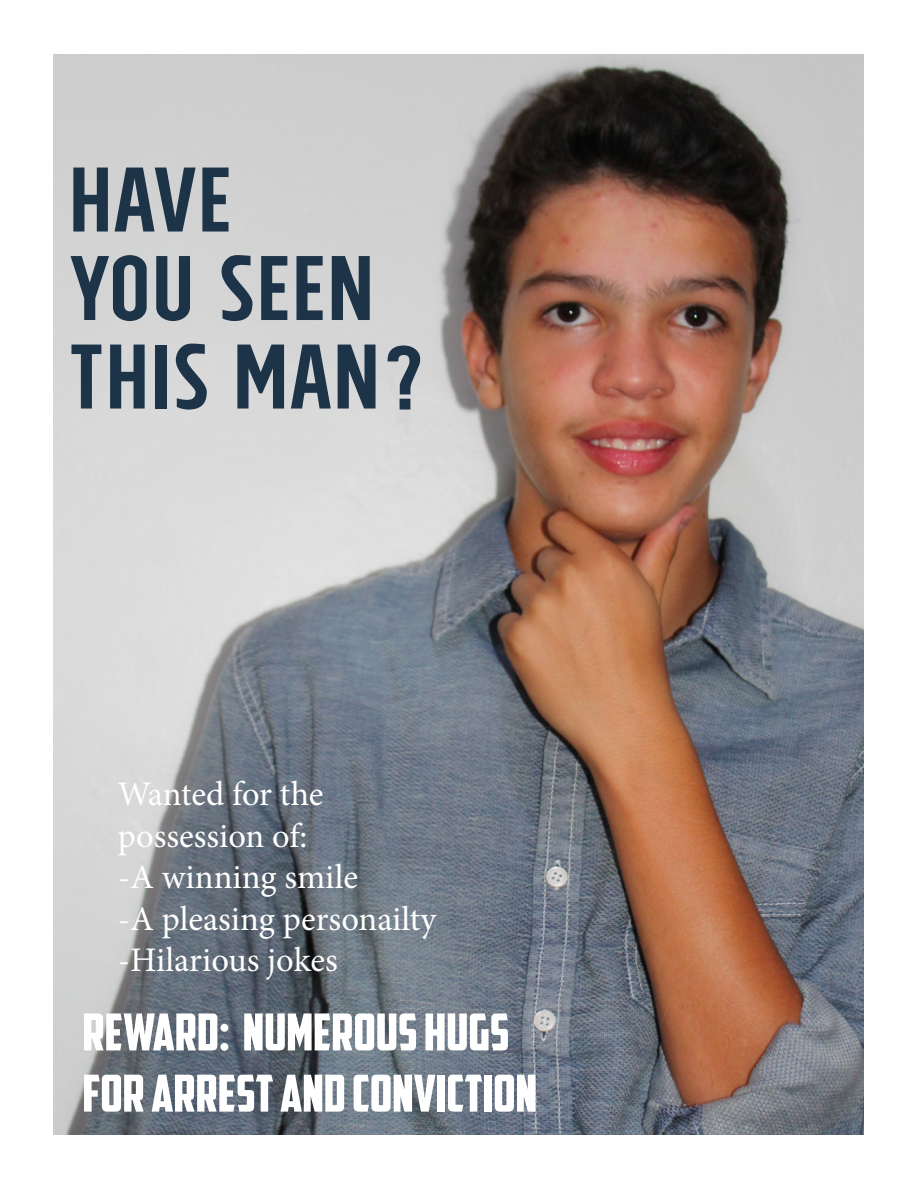
<style>
.page{position:relative;width:918px;height:1188px;background:#fff}
.page>*{position:absolute;margin:0;border:0;box-sizing:border-box;transform-origin:0 0}
.t1{font:103.5px "Tolyer Regularno.3";color:#1c3348}
.t2{font:51px/61.2px "American Captain";color:#fff}
.t3{font:34.5px "Minion Pro";color:#fff}
.s1{font-size:100.5px}
</style>
<div class="page">
<img style="left:54px;top:54px;width:810px;height:1080px">
<p class="t1" style="left:68px;top:137px;width:166px">HAVE</p>
<p class="t1" style="left:68px;top:226px;width:308px">YOU SEEN</p>
<p class="t1" style="left:68px;top:314px;width:360px">THIS MAN<span class="s1">?</span></p>
<p class="t3" style="left:118px;top:771px;width:207px">Wanted for the</p>
<p class="t3" style="left:118px;top:813px;width:191px">possession of:</p>
<p class="t3" style="left:118px;top:854px;width:242px">-A winning smile</p>
<p class="t3" style="left:118px;top:895px;width:320px">-A pleasing personailty</p>
<p class="t3" style="left:118px;top:937px;width:221px">-Hilarious jokes</p>
<p class="t2" style="left:82px;top:1001px;width:456px">REWARD: NUMEROUS HUGS<br>FOR ARREST AND CONVICTION</p>
</div>
